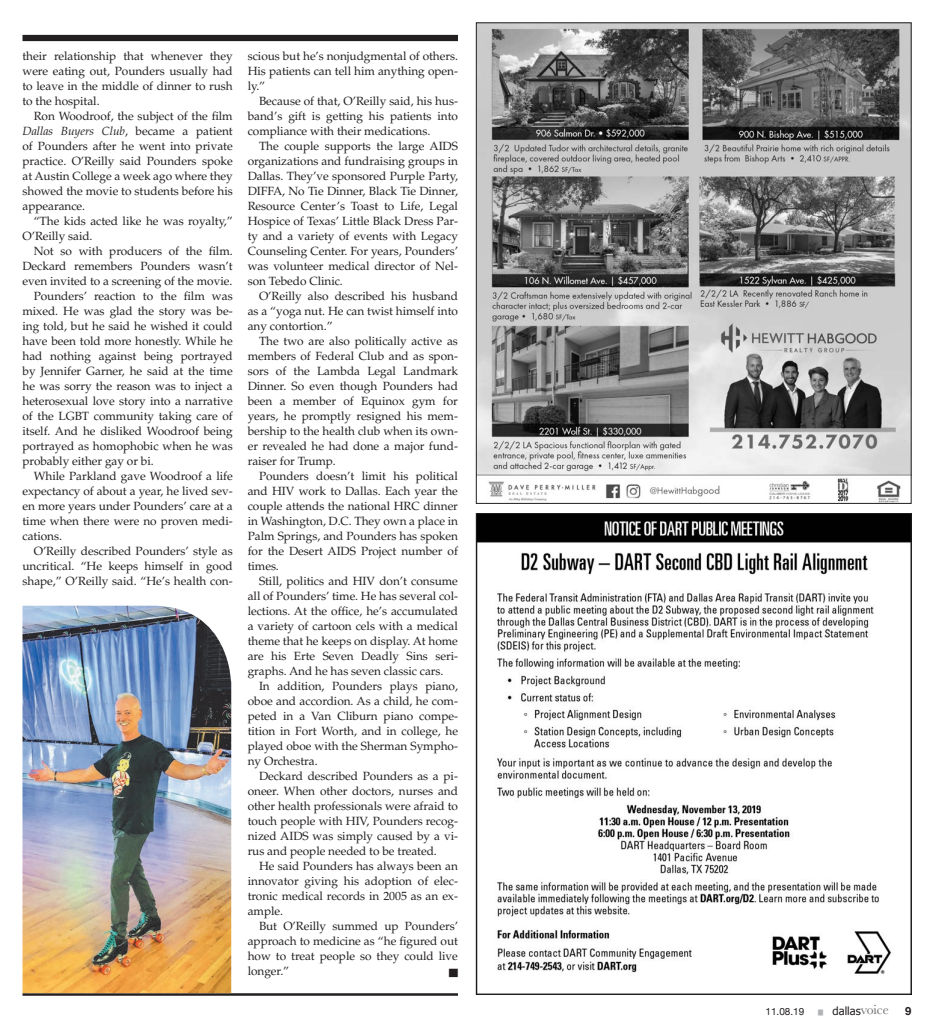
<style>
.page{position:relative;width:934px;height:1035px;background:#fff}
.page>*{position:absolute;margin:0;border:0;box-sizing:border-box;transform-origin:0 0}
.t1{font:11.88px/15px "Palatino LT Std";letter-spacing:-.005em;color:#231f20;text-align:justify}
.t2{font:11.25px "Tahoma";letter-spacing:-.005em;color:#231f20}
.t3{font:700 11.25px "Helvetica Neue";color:#231f20}
.t4{font:10px "Helvetica Neue";color:#231f20}
.t5{font:7px "Helvetica Neue";color:#231f20;scale:1.25 1}
.t6{font:5px "Helvetica Neue";color:#b2b3b7}
.s1{font-style:italic}
.s2{font-family:"Baskerville";font-size:13.75px;color:#6c6d70}
</style>
<div class="page">
<hr style="left:22px;top:993px;width:436px;height:3px;background:#231f20">
<img style="left:22px;top:606px;width:209px;height:387px">
<div style="left:22px;top:35px;width:436px;height:6px;background:#231f20"></div>
<img style="left:478px;top:24px;width:431px;height:478px">
<img style="left:478px;top:515px;width:431px;height:459px">
<p class="t1" style="left:22px;top:49px;width:212px">their relationship that whenever they were eating out, Pounders usually had to leave in the middle of dinner to rush to the hospital.</p>
<p class="t1" style="left:22px;top:109px;width:212px;text-indent:11px">Ron Woodroof, the subject of the film <span class="s1">Dallas Buyers Club</span>, became a patient of Pounders after he went into private practice. O’Reilly said Pounders spoke at Austin College a week ago where they showed the movie to students before his appearance.</p>
<p class="t1" style="left:22px;top:214px;width:212px;text-indent:11px">“The kids acted like he was royalty,”<br>O’Reilly said.</p>
<p class="t1" style="left:34px;top:244px;width:200px">Not so with producers of the film.</p>
<p class="t1" style="left:22px;top:259px;width:212px">Deckard remembers Pounders wasn’t</p>
<p class="t1" style="left:22px;top:274px;width:211px">even invited to a screening of the movie.</p>
<p class="t1" style="left:34px;top:289px;width:200px">Pounders’ reaction to the film was</p>
<p class="t1" style="left:22px;top:304px;width:212px">mixed. He was glad the story was be-</p>
<p class="t1" style="left:22px;top:319px;width:212px">ing told, but he said he wished it could</p>
<p class="t1" style="left:22px;top:334px;width:212px">have been told more honestly. While he</p>
<p class="t1" style="left:22px;top:349px;width:212px">had nothing against being portrayed</p>
<p class="t1" style="left:22px;top:364px;width:212px">by Jennifer Garner, he said at the time</p>
<p class="t1" style="left:22px;top:379px;width:212px">he was sorry the reason was to inject a</p>
<p class="t1" style="left:22px;top:394px;width:212px">heterosexual love story into a narrative</p>
<p class="t1" style="left:22px;top:409px;width:212px">of the LGBT community taking care of</p>
<p class="t1" style="left:22px;top:424px;width:212px">itself. And he disliked Woodroof being</p>
<p class="t1" style="left:22px;top:439px;width:212px">portrayed as homophobic when he was</p>
<p class="t1" style="left:22px;top:454px;width:133px">probably either gay or bi.</p>
<p class="t1" style="left:34px;top:469px;width:200px">While Parkland gave Woodroof a life</p>
<p class="t1" style="left:22px;top:484px;width:212px">expectancy of about a year, he lived sev-</p>
<p class="t1" style="left:22px;top:499px;width:212px">en more years under Pounders’ care at a</p>
<p class="t1" style="left:22px;top:514px;width:212px">time when there were no proven medi-</p>
<p class="t1" style="left:22px;top:529px;width:41px">cations.</p>
<p class="t1" style="left:34px;top:544px;width:200px">O’Reilly described Pounders’ style as</p>
<p class="t1" style="left:22px;top:559px;width:212px">uncritical. “He keeps himself in good</p>
<p class="t1" style="left:22px;top:574px;width:212px">shape,” O’Reilly said. “He’s health con-</p>
<p class="t1" style="left:248px;top:49px;width:212px">scious but he’s nonjudgmental of others.<br>His patients can tell him anything open&shy;ly.”</p>
<p class="t1" style="left:248px;top:94px;width:212px;text-indent:11px">Because of that, O’Reilly said, his hus&shy;band’s gift is getting his patients into compliance with their medications.</p>
<p class="t1" style="left:248px;top:139px;width:212px;text-indent:11px">The couple supports the large AIDS organizations and fundraising groups in Dallas. They’ve sponsored Purple Party, DIFFA, No Tie Dinner, Black Tie Dinner, Resource Center’s Toast to Life, Legal Hospice of Texas’ Little Black Dress Par&shy;ty and a variety of events with Legacy Counseling Center. For years, Pounders’ was volunteer medical director of Nel&shy;son Tebedo Clinic.</p>
<p class="t1" style="left:248px;top:289px;width:212px;text-indent:11px">O’Reilly also described his husband as a “yoga nut. He can twist himself into any contortion.”</p>
<p class="t1" style="left:248px;top:334px;width:212px;text-indent:11px">The two are also politically active as members of Federal Club and as spon&shy;sors of the Lambda Legal Landmark Dinner. So even though Pounders had been a member of Equinox gym for years, he promptly resigned his mem&shy;bership to the health club when its own&shy;er revealed he had done a major fund&shy;raiser for Trump.</p>
<p class="t1" style="left:248px;top:469px;width:212px;text-indent:11px">Pounders doesn’t limit his political and HIV work to Dallas. Each year the couple attends the national HRC dinner in Washington, D.C. They own a place in Palm Springs, and Pounders has spoken for the Desert AIDS Project number of times.</p>
<p class="t1" style="left:248px;top:574px;width:212px;text-indent:11px">Still, politics and HIV don’t consume all of Pounders’ time. He has several col&shy;lections. At the office, he’s accumulated a variety of cartoon cels with a medical theme that he keeps on display. At home are his Erte Seven Deadly Sins seri&shy;graphs. And he has seven classic cars.</p>
<p class="t1" style="left:248px;top:679px;width:212px;text-indent:11px">In addition, Pounders plays piano, oboe and accordion. As a child, he com&shy;peted in a Van Cliburn piano compe&shy;tition in Fort Worth, and in college, he played oboe with the Sherman Sympho&shy;ny Orchestra.</p>
<p class="t1" style="left:248px;top:769px;width:212px;text-indent:11px">Deckard described Pounders as a pi&shy;oneer. When other doctors, nurses and other health professionals were afraid to touch people with HIV, Pounders recog&shy;nized AIDS was simply caused by a vi&shy;rus and people needed to be treated.</p>
<p class="t1" style="left:248px;top:859px;width:212px;text-indent:11px">He said Pounders has always been an innovator giving his adoption of elec&shy;tronic medical records in 2005 as an ex&shy;ample.</p>
<p class="t1" style="left:248px;top:918px;width:212px;text-indent:11px">But O’Reilly summed up Pounders’ approach to medicine as “he figured out how to treat people so they could live longer.”</p>
<p class="t5" style="left:449px;top:967px;width:8px">█</p>
<p class="t4" style="left:765px;top:1004px;width:40px">11.08.19</p>
<p class="t6" style="left:818px;top:1008px;width:6px">█</p>
<p class="t2" style="left:832px;top:1003px;width:58px">dallas<span class="s2">voice</span></p>
<p class="t3" style="left:905px;top:1002px;width:8px">9</p>
</div>
